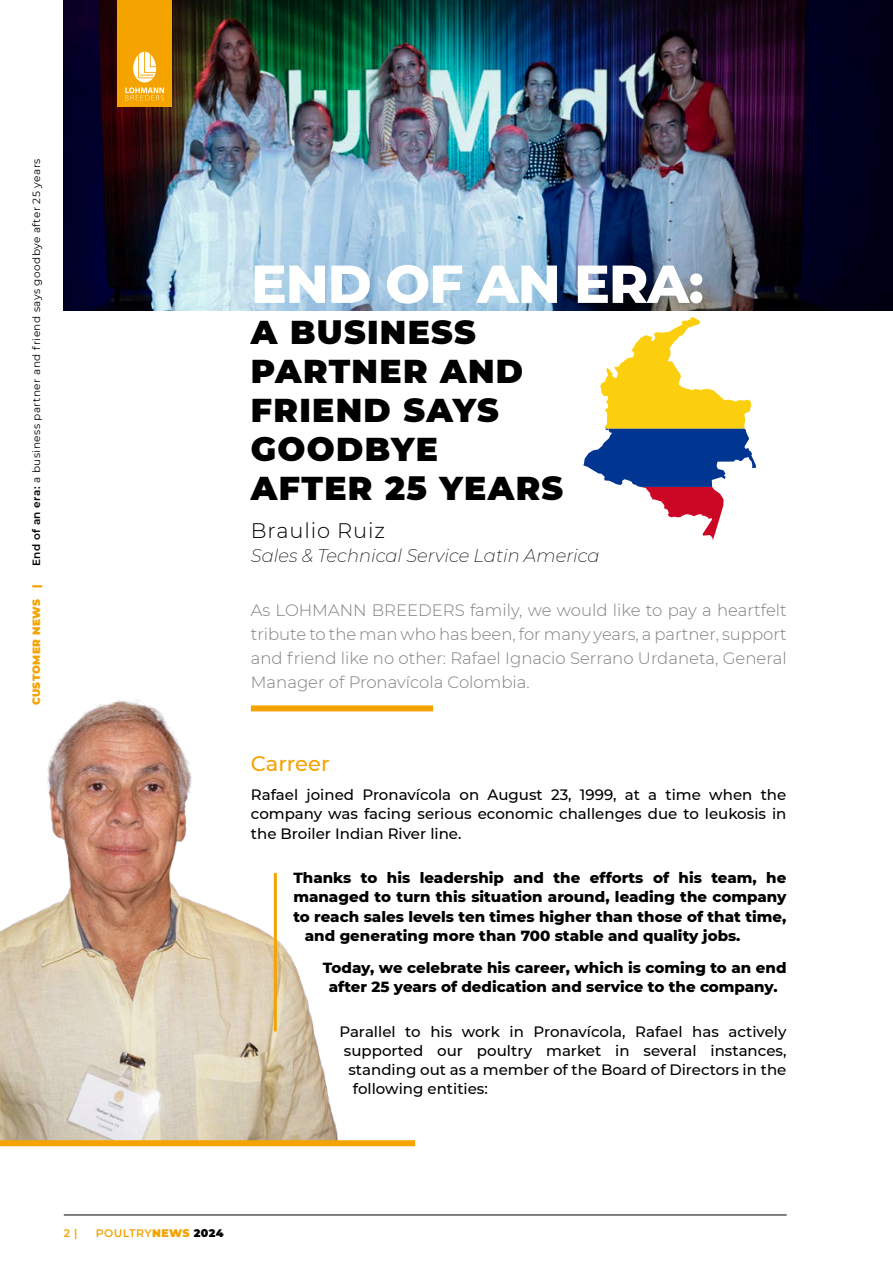
<style>
.page{position:relative;width:893px;height:1263px;background:#fff}
.page>*{position:absolute;margin:0;border:0;box-sizing:border-box;transform-origin:0 0}
.t1{font:800 53.4px "Montserrat";letter-spacing:-.02em;color:#fff}
.t2{font:900 33px/39px "Montserrat";letter-spacing:.04em;color:#000}
.t3{font:300 21px "Montserrat";letter-spacing:.04em;color:#000}
.t4{font:500 21px "Montserrat";letter-spacing:-.005em;color:#f5a300}
.t5{font:italic 200 18px "Montserrat";color:#000}
.t6{font:300 16.5px/24px "Montserrat";color:#7f7e83;text-align:justify}
.TEXTO{font:500 15px/19.2px "Montserrat";color:#000;text-align:justify}
.TEXTO-2{font:800 15px/19.2px "Montserrat";color:#000;text-align:center}
.t7{font:600 10.95px "Montserrat";letter-spacing:.04em;color:#f5a300}
.t8{font:10.5px "Montserrat";letter-spacing:.04em;color:#000}
.t9{font:900 10.5px "Montserrat";letter-spacing:.035em;color:#f5a300}
.s1{font-weight:600}
.s2{font-weight:900}
.s3{font-weight:900;color:#000}
</style>
<div class="page">
<img style="left:64px;top:0;width:829px;height:310px">
<svg style="left:583px;top:317px;width:173px;height:223px"></svg>
<img style="left:0;top:700px;width:434px;height:442px">
<div style="left:251px;top:705px;width:182px;height:6px;background:#f5a300"></div>
<hr style="left:274px;top:873px;width:3px;height:158px;background:#f5a300">
<div style="left:0;top:1140px;width:415px;height:6px;background:#f5a300"></div>
<hr style="left:64px;top:1215px;width:723px;height:1px;background:#000">
<div style="left:118px;top:0;width:54px;height:106px;background:#f5a300"></div>
<svg style="left:125px;top:52px;width:39px;height:48px"></svg>
<p class="t8" style="left:29px;top:566px;width:409px;rotate:-90deg"><span class="s1">End of an era:</span> a business partner and friend says goodbye after 25 years</p>
<p class="t9" style="left:28px;top:705px;width:122px;rotate:-90deg">CUSTOMER NEWS |</p>
<p class="t1" style="left:251px;top:245px;width:454px">END OF AN ERA:</p>
<p class="t2" style="left:251px;top:310px;width:314px">A BUSINESS<br>PARTNER AND<br>FRIEND SAYS<br>GOODBYE<br>AFTER 25 YEARS</p>
<p class="t3" style="left:251px;top:516px;width:136px">Braulio Ruiz</p>
<p class="t5" style="left:251px;top:544px;width:350px">Sales &amp; Technical Service Latin America</p>
<p class="t6" style="left:251px;top:597px;width:537px">As LOHMANN BREEDERS family, we would like to pay a heartfelt tribute to the man who has been, for many years, a partner, support and friend like no other: Rafael Ignacio Serrano Urdaneta, General Manager of Pronavícola Colombia.</p>
<p class="t4" style="left:251px;top:748px;width:80px">Carreer</p>
<p class="TEXTO" style="left:251px;top:785px;width:537px">Rafael joined Pronavícola on August 23, 1999, at a time when the company was facing serious economic challenges due to leukosis in the Broiler Indian River line.</p>
<p class="TEXTO-2" style="left:293px;top:867px;width:495px">Thanks to his leadership and the efforts of his team, he</p>
<p class="TEXTO-2" style="left:293px;top:887px;width:495px">managed to turn this situation around, leading the company</p>
<p class="TEXTO-2" style="left:293px;top:906px;width:494px">to reach sales levels ten times higher than those of that time,</p>
<p class="TEXTO-2" style="left:305px;top:925px;width:437px">and generating more than 700 stable and quality jobs.</p>
<p class="TEXTO-2" style="left:323px;top:957px;width:465px">Today, we celebrate his career, which is coming to an end after 25 years of dedication and service to the company.</p>
<p class="TEXTO" style="left:339px;top:1021px;width:449px">Parallel to his work in Pronavícola, Rafael has actively</p>
<p class="TEXTO" style="left:344px;top:1040px;width:444px">supported our poultry market in several instances,</p>
<p class="TEXTO" style="left:348px;top:1059px;width:440px">standing out as a member of the Board of Directors in the</p>
<p class="TEXTO" style="left:353px;top:1079px;width:136px">following entities:</p>
<p class="t7" style="left:64px;top:1225px;width:15px">2 |</p>
<p class="t7" style="left:96px;top:1225px;width:130px">POULTRY<span class="s2">NEWS</span> <span class="s3">2024</span></p>
</div>
